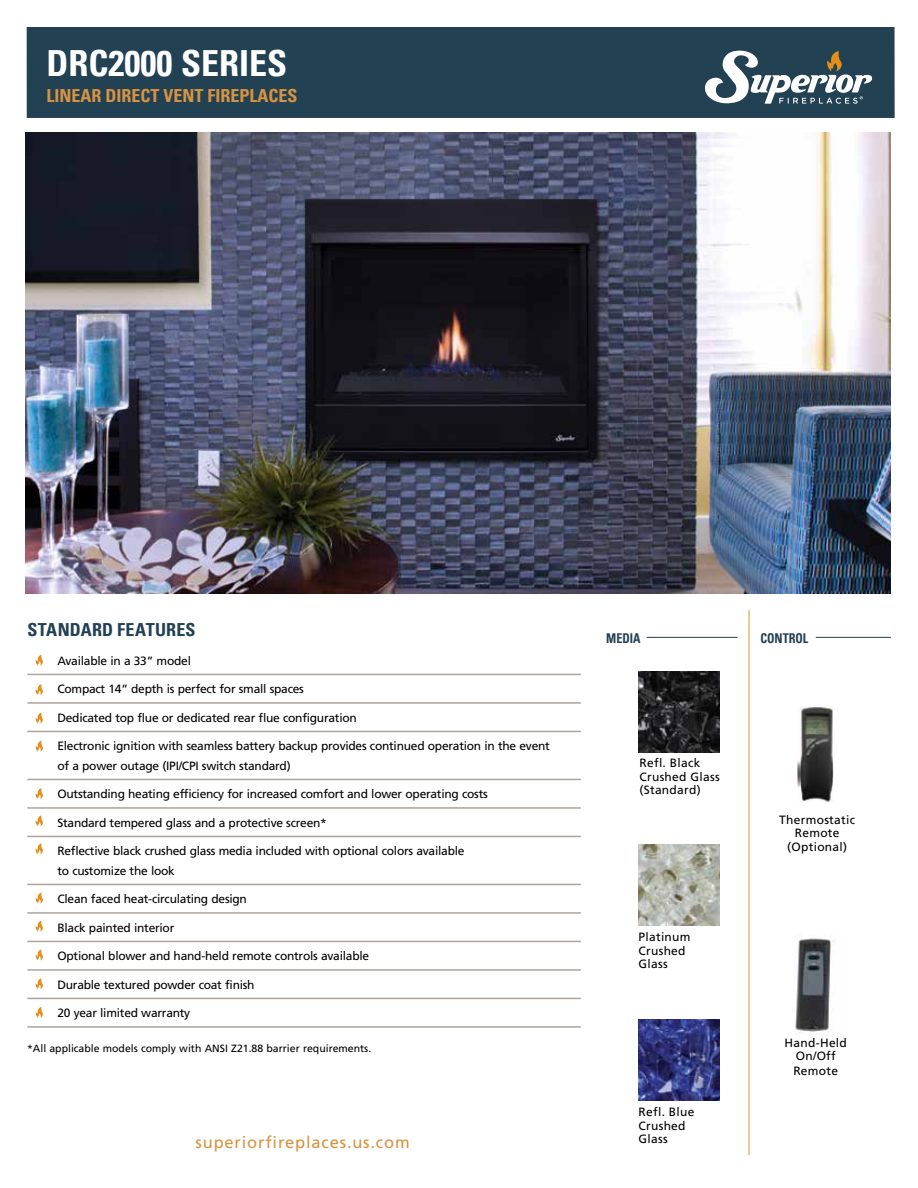
<style>
.page{position:relative;width:918px;height:1188px;background:#fff}
.page>*{position:absolute;margin:0;border:0;box-sizing:border-box;transform-origin:0 0}
.t1{font:36px "Univers Com 67 Bold Cond";color:#fff}
.t2{font:18px "Univers Com 67 Bold Cond";color:#d89341}
.t3{font:18px "Univers Com 67 Bold Cond";letter-spacing:.01em;color:#224153}
.t4{font:16.5px "Frutiger LT Std";letter-spacing:.05em;color:#d89341}
.t5{font:13.5px "Univers Com 67 Bold Cond";color:#224153;scale:.9 1}
.t6{font:12px/19.5px "Frutiger LT Std";letter-spacing:-.02em;color:#000}
.t7{font:12px/13.5px "Frutiger LT Std";letter-spacing:.025em;color:#000}
.t8{font:10.5px "Frutiger LT Std";color:#000}
</style>
<div class="page">
<div style="left:27px;top:27px;width:868px;height:91px;background:#224153"></div>
<img style="left:26px;top:132px;width:865px;height:462px">
<hr style="left:749px;top:610px;width:1px;height:545px;background:#d89341">
<hr style="left:27px;top:674px;width:554px;height:1px;background:#aca39b">
<hr style="left:27px;top:702px;width:554px;height:2px;background:#aca39b">
<hr style="left:27px;top:731px;width:554px;height:1px;background:#aca39b">
<hr style="left:27px;top:779px;width:554px;height:1px;background:#aca39b">
<hr style="left:27px;top:807px;width:554px;height:2px;background:#aca39b">
<hr style="left:27px;top:836px;width:554px;height:1px;background:#aca39b">
<hr style="left:27px;top:884px;width:554px;height:1px;background:#aca39b">
<hr style="left:27px;top:912px;width:554px;height:2px;background:#aca39b">
<hr style="left:27px;top:941px;width:554px;height:1px;background:#aca39b">
<hr style="left:27px;top:969px;width:554px;height:2px;background:#aca39b">
<hr style="left:27px;top:998px;width:554px;height:1px;background:#aca39b">
<hr style="left:27px;top:1026px;width:554px;height:2px;background:#aca39b">
<svg style="left:35px;top:655px;width:8px;height:11px"></svg>
<svg style="left:35px;top:949px;width:8px;height:12px"></svg>
<svg style="left:35px;top:978px;width:8px;height:11px"></svg>
<svg style="left:35px;top:1007px;width:8px;height:11px"></svg>
<svg style="left:35px;top:921px;width:8px;height:11px"></svg>
<svg style="left:35px;top:893px;width:8px;height:11px"></svg>
<svg style="left:35px;top:684px;width:8px;height:11px"></svg>
<svg style="left:35px;top:788px;width:8px;height:11px"></svg>
<svg style="left:35px;top:741px;width:8px;height:11px"></svg>
<svg style="left:35px;top:713px;width:8px;height:11px"></svg>
<svg style="left:35px;top:815px;width:8px;height:11px"></svg>
<svg style="left:35px;top:843px;width:8px;height:11px"></svg>
<hr style="left:647px;top:637px;width:91px;height:1px;background:#224153">
<hr style="left:816px;top:637px;width:75px;height:1px;background:#224153">
<svg style="left:705px;top:51px;width:167px;height:53px"></svg>
<img style="left:795px;top:938px;width:39px;height:97px">
<img style="left:797px;top:706px;width:37px;height:96px">
<img style="left:638px;top:845px;width:81px;height:81px">
<img style="left:638px;top:671px;width:81px;height:81px">
<img style="left:638px;top:1019px;width:81px;height:81px">
<h1 class="t1" style="left:46px;top:41px;width:242px">DRC2000 SERIES</h1>
<h2 class="t2" style="left:46px;top:84px;width:253px">LINEAR DIRECT VENT FIREPLACES</h2>
<h2 class="t3" style="left:27px;top:619px;width:170px">STANDARD FEATURES</h2>
<p class="t6" style="left:57px;top:651px;width:135px">Available in a 33” model</p>
<p class="t6" style="left:57px;top:679px;width:248px">Compact 14” depth is perfect for small spaces</p>
<p class="t6" style="left:57px;top:708px;width:301px">Dedicated top flue or dedicated rear flue configuration</p>
<p class="t6" style="left:57px;top:736px;width:494px">Electronic ignition with seamless battery backup provides continued operation in the event of a power outage (IPI/CPI switch standard)</p>
<p class="t6" style="left:57px;top:784px;width:432px">Outstanding heating efficiency for increased comfort and lower operating costs</p>
<p class="t6" style="left:57px;top:813px;width:271px">Standard tempered glass and a protective screen*</p>
<p class="t6" style="left:57px;top:841px;width:409px">Reflective black crushed glass media included with optional colors available to customize the look</p>
<p class="t6" style="left:57px;top:889px;width:191px">Clean faced heat-circulating design</p>
<p class="t6" style="left:57px;top:918px;width:118px">Black painted interior</p>
<p class="t6" style="left:57px;top:946px;width:313px">Optional blower and hand-held remote controls available</p>
<p class="t6" style="left:57px;top:975px;width:199px">Durable textured powder coat finish</p>
<p class="t6" style="left:57px;top:1003px;width:134px">20 year limited warranty</p>
<p class="t8" style="left:27px;top:1042px;width:346px">*All applicable models comply with ANSI Z21.88 barrier requirements.</p>
<h3 class="t4" style="left:196px;top:1133px;width:216px">superiorfireplaces.us.com</h3>
<p class="t5" style="left:606px;top:630px;width:40px">MEDIA</p>
<p class="t5" style="left:760px;top:630px;width:55px">CONTROL</p>
<p class="t7" style="left:639px;top:756px;width:82px">Refl. Black<br>Crushed Glass (Standard)</p>
<p class="t7" style="left:638px;top:930px;width:54px">Platinum<br>Crushed<br>Glass</p>
<p class="t7" style="left:638px;top:1105px;width:58px">Refl. Blue<br>Crushed<br>Glass</p>
<p class="t7" style="left:779px;top:813px;width:77px;text-align:center">Thermostatic<br>Remote (Optional)</p>
<p class="t7" style="left:785px;top:1036px;width:64px;text-align:center">Hand-Held<br>On/Off</p>
<p class="t6" style="left:793px;top:1061px;width:46px">Remote</p>
</div>
